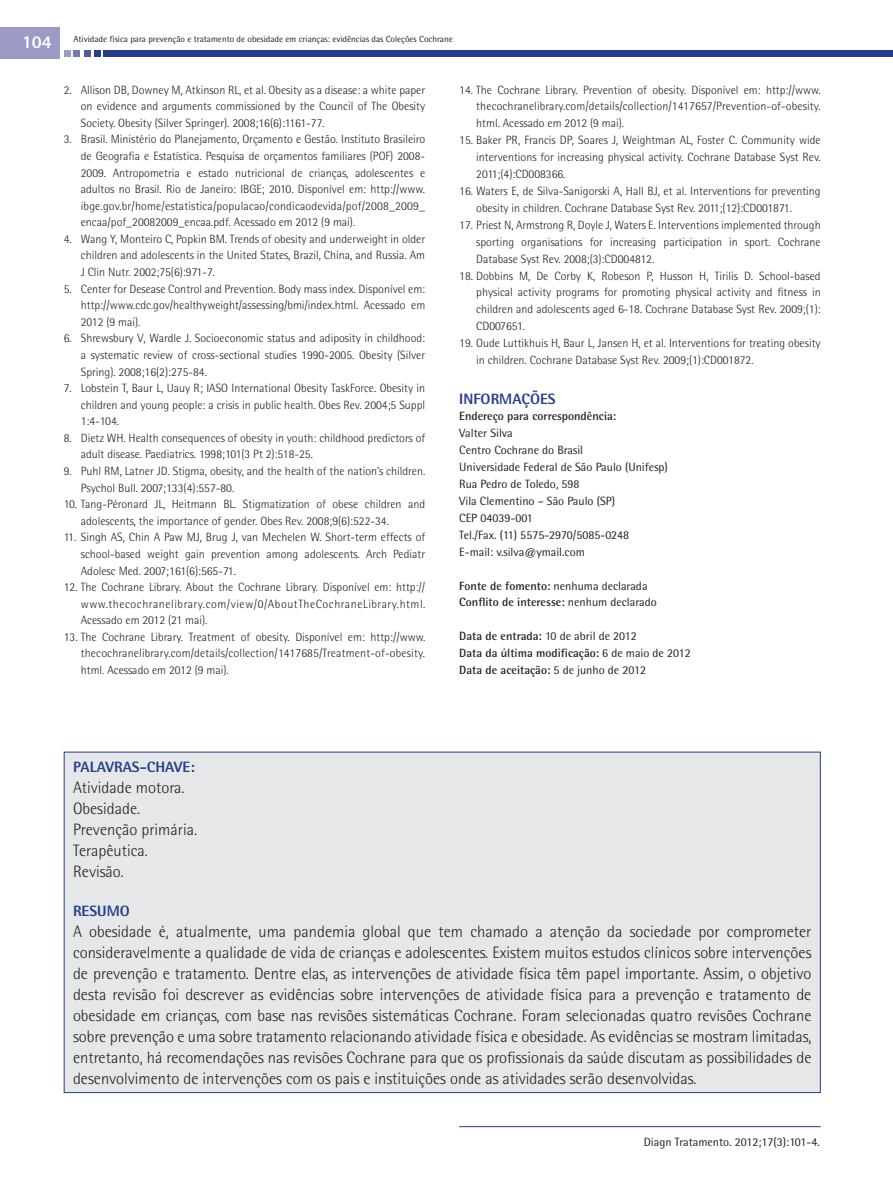
<style>
.page{position:relative;width:893px;height:1178px;background:#fff}
.page>*{position:absolute;margin:0;border:0;box-sizing:border-box;transform-origin:0 0}
.t1{font:800 18px "Rotis Sans Serif Std";color:#fff}
.z06_3_resumo_didatic{font:300 16.5px/21px "Rotis Semi Sans Std";color:#231f20;text-align:justify}
.z04_0_sub1{font:800 15px "Rotis Semi Sans Std";color:#253f8e}
.z06_0_referencias{font:300 12px/16.6px "Rotis Semi Sans Std";color:#231f20;text-align:justify}
.z06_1_informacoes{font:12px "Rotis Semi Sans Std";color:#231f20}
.z06_1_informacoes-2{font:700 12px "Rotis Semi Sans Std";color:#231f20}
.t2{font:9px "Rotis Semi Sans Std";color:#231f20}
.s1{font-weight:700}
.s2{font-weight:400}
</style>
<div class="page">
<hr style="left:459px;top:1126px;width:362px;height:1px;background:#253f8e">
<div style="left:104px;top:51px;width:789px;height:6px;background:#253f8e"></div>
<div style="left:94px;top:51px;width:7px;height:6px;background:#253f8e"></div>
<div style="left:84px;top:51px;width:7px;height:6px;background:#4d5a9e"></div>
<div style="left:73px;top:51px;width:7px;height:6px;background:#7477b0"></div>
<div style="left:64px;top:51px;width:7px;height:6px;background:#9b9bc6"></div>
<div style="left:0;top:27px;width:60px;height:31px;background:#9b9bc6"></div>
<div style="left:64px;top:752px;width:756px;height:340px;background:#e6e7e9"></div>
<h1 class="t1" style="left:22px;top:31px;width:31px">104</h1>
<p class="t2" style="left:73px;top:33px;width:381px">Atividade física para prevenção e tratamento de obesidade em crianças: evidências das Coleções Cochrane</p>
<p class="z06_0_referencias" style="left:81px;top:81px;width:346px;text-indent:-17px">2. Allison DB, Downey M, Atkinson RL, et al. Obesity as a disease: a white paper on evidence and arguments commissioned by the Council of The Obesity Society. Obesity (Silver Springer). 2008;16(6):1161-77.</p>
<p class="z06_0_referencias" style="left:81px;top:131px;width:346px;text-indent:-17px">3. Brasil. Ministério do Planejamento, Orçamento e Gestão. Instituto Brasileiro de Geografia e Estatística. Pesquisa de orçamentos familiares (POF) 2008- 2009. Antropometria e estado nutricional de crianças, adolescentes e adultos no Brasil. Rio de Janeiro: IBGE; 2010. Disponível em: http://www. ibge.gov.br/home/estatistica/populacao/condicaodevida/pof/2008_2009_ encaa/pof_20082009_encaa.pdf. Acessado em 2012 (9 mai).</p>
<p class="z06_0_referencias" style="left:81px;top:230px;width:346px;text-indent:-17px">4. Wang Y, Monteiro C, Popkin BM. Trends of obesity and underweight in older children and adolescents in the United States, Brazil, China, and Russia. Am J Clin Nutr. 2002;75(6):971-7.</p>
<p class="z06_0_referencias" style="left:81px;top:280px;width:346px;text-indent:-17px">5. Center for Desease Control and Prevention. Body mass index. Disponível em: http://www.cdc.gov/healthyweight/assessing/bmi/index.html. Acessado em 2012 (9 mai).</p>
<p class="z06_0_referencias" style="left:81px;top:330px;width:346px;text-indent:-17px">6. Shrewsbury V, Wardle J. Socioeconomic status and adiposity in childhood: a systematic review of cross-sectional studies 1990-2005. Obesity (Silver Spring). 2008;16(2):275-84.</p>
<p class="z06_0_referencias" style="left:81px;top:380px;width:346px;text-indent:-17px">7. Lobstein T, Baur L, Uauy R; IASO International Obesity TaskForce. Obesity in children and young people: a crisis in public health. Obes Rev. 2004;5 Suppl 1:4-104.</p>
<p class="z06_0_referencias" style="left:81px;top:429px;width:346px;text-indent:-17px">8. Dietz WH. Health consequences of obesity in youth: childhood predictors of adult disease. Paediatrics. 1998;101(3 Pt 2):518-25.</p>
<p class="z06_0_referencias" style="left:81px;top:463px;width:346px;text-indent:-17px">9. Puhl RM, Latner JD. Stigma, obesity, and the health of the nation’s children.<br>Psychol Bull. 2007;133(4):557-80.</p>
<p class="z06_0_referencias" style="left:81px;top:496px;width:346px;text-indent:-17px">10. Tang-Péronard JL, Heitmann BL. Stigmatization of obese children and adolescents, the importance of gender. Obes Rev. 2008;9(6):522-34.</p>
<p class="z06_0_referencias" style="left:81px;top:529px;width:346px;text-indent:-17px">11. Singh AS, Chin A Paw MJ, Brug J, van Mechelen W. Short-term effects of school-based weight gain prevention among adolescents. Arch Pediatr Adolesc Med. 2007;161(6):565-71.</p>
<p class="z06_0_referencias" style="left:81px;top:579px;width:346px;text-indent:-17px">12. The Cochrane Library. About the Cochrane Library. Disponível em: http:// www.thecochranelibrary.com/view/0/AboutTheCochraneLibrary.html.<br>Acessado em 2012 (21 mai).</p>
<p class="z06_0_referencias" style="left:81px;top:628px;width:346px;text-indent:-17px">13. The Cochrane Library. Treatment of obesity. Disponível em: http://www. thecochranelibrary.com/details/collection/1417685/Treatment-of-obesity. html. Acessado em 2012 (9 mai).</p>
<p class="z06_0_referencias" style="left:476px;top:81px;width:346px;text-indent:-17px">14. The Cochrane Library. Prevention of obesity. Disponível em: http://www. thecochranelibrary.com/details/collection/1417657/Prevention-of-obesity. html. Acessado em 2012 (9 mai).</p>
<p class="z06_0_referencias" style="left:476px;top:132px;width:346px;text-indent:-17px">15. Baker PR, Francis DP, Soares J, Weightman AL, Foster C. Community wide interventions for increasing physical activity. Cochrane Database Syst Rev.<br>2011;(4):CD008366.</p>
<p class="z06_0_referencias" style="left:476px;top:182px;width:346px;text-indent:-17px">16. Waters E, de Silva-Sanigorski A, Hall BJ, et al. Interventions for preventing obesity in children. Cochrane Database Syst Rev. 2011;(12):CD001871.</p>
<p class="z06_0_referencias" style="left:476px;top:216px;width:346px;text-indent:-17px">17. Priest N, Armstrong R, Doyle J, Waters E. Interventions implemented through sporting organisations for increasing participation in sport. Cochrane Database Syst Rev. 2008;(3):CD004812.</p>
<p class="z06_0_referencias" style="left:476px;top:267px;width:346px;text-indent:-17px">18. Dobbins M, De Corby K, Robeson P, Husson H, Tirilis D. School-based physical activity programs for promoting physical activity and fitness in children and adolescents aged 6-18. Cochrane Database Syst Rev. 2009;(1):<br>CD007651.</p>
<p class="z06_0_referencias" style="left:476px;top:335px;width:346px;text-indent:-17px">19. Oude Luttikhuis H, Baur L, Jansen H, et al. Interventions for treating obesity in children. Cochrane Database Syst Rev. 2009;(1):CD001872.</p>
<p class="z04_0_sub1" style="left:459px;top:389px;width:98px">INFORMAÇÕES</p>
<p class="z06_1_informacoes-2" style="left:459px;top:409px;width:158px">Endereço para correspondência:</p>
<p class="z06_1_informacoes" style="left:459px;top:426px;width:55px">Valter Silva</p>
<p class="z06_1_informacoes" style="left:459px;top:443px;width:125px">Centro Cochrane do Brasil</p>
<p class="z06_1_informacoes" style="left:459px;top:460px;width:210px">Universidade Federal de São Paulo (Unifesp)</p>
<p class="z06_1_informacoes" style="left:459px;top:477px;width:122px">Rua Pedro de Toledo, 598</p>
<p class="z06_1_informacoes" style="left:459px;top:494px;width:157px">Vila Clementino – São Paulo (SP)</p>
<p class="z06_1_informacoes" style="left:459px;top:511px;width:75px">CEP 04039-001</p>
<p class="z06_1_informacoes" style="left:459px;top:528px;width:171px">Tel./Fax. (11) 5575-2970/5085-0248</p>
<p class="z06_1_informacoes" style="left:459px;top:544px;width:127px">E-mail: v.silva@ymail.com</p>
<p class="z06_1_informacoes" style="left:459px;top:578px;width:190px"><span class="s1">Fonte de fomento:</span> nenhuma declarada</p>
<p class="z06_1_informacoes-2" style="left:459px;top:595px;width:199px">Conflito de interesse: <span class="s2">nenhum declarado</span></p>
<p class="z06_1_informacoes" style="left:459px;top:629px;width:179px"><span class="s1">Data de entrada:</span> 10 de abril de 2012</p>
<p class="z06_1_informacoes-2" style="left:459px;top:646px;width:233px">Data da última modificação: <span class="s2">6 de maio de 2012</span></p>
<p class="z06_1_informacoes-2" style="left:459px;top:663px;width:188px">Data de aceitação: <span class="s2">5 de junho de 2012</span></p>
<p class="z04_0_sub1" style="left:73px;top:757px;width:123px">PALAVRAS-CHAVE:</p>
<p class="z06_3_resumo_didatic" style="left:73px;top:776px;width:113px">Atividade motora.</p>
<p class="z06_3_resumo_didatic" style="left:73px;top:797px;width:69px">Obesidade.</p>
<p class="z06_3_resumo_didatic" style="left:73px;top:818px;width:126px">Prevenção primária.</p>
<p class="z06_3_resumo_didatic" style="left:73px;top:839px;width:76px">Terapêutica.</p>
<p class="z06_3_resumo_didatic" style="left:73px;top:860px;width:52px">Revisão.</p>
<p class="z04_0_sub1" style="left:73px;top:901px;width:58px">RESUMO</p>
<p class="z06_3_resumo_didatic" style="left:73px;top:920px;width:740px">A obesidade é, atualmente, uma pandemia global que tem chamado a atenção da sociedade por comprometer consideravelmente a qualidade de vida de crianças e adolescentes. Existem muitos estudos clínicos sobre intervenções de prevenção e tratamento. Dentre elas, as intervenções de atividade física têm papel importante. Assim, o objetivo desta revisão foi descrever as evidências sobre intervenções de atividade física para a prevenção e tratamento de obesidade em crianças, com base nas revisões sistemáticas Cochrane. Foram selecionadas quatro revisões Cochrane sobre prevenção e uma sobre tratamento relacionando atividade física e obesidade. As evidências se mostram limitadas, entretanto, há recomendações nas revisões Cochrane para que os profissionais da saúde discutam as possibilidades de desenvolvimento de intervenções com os pais e instituições onde as atividades serão desenvolvidas.</p>
<p class="z06_1_informacoes" style="left:644px;top:1135px;width:178px">Diagn Tratamento. 2012;17(3):101-4.</p>
</div>
